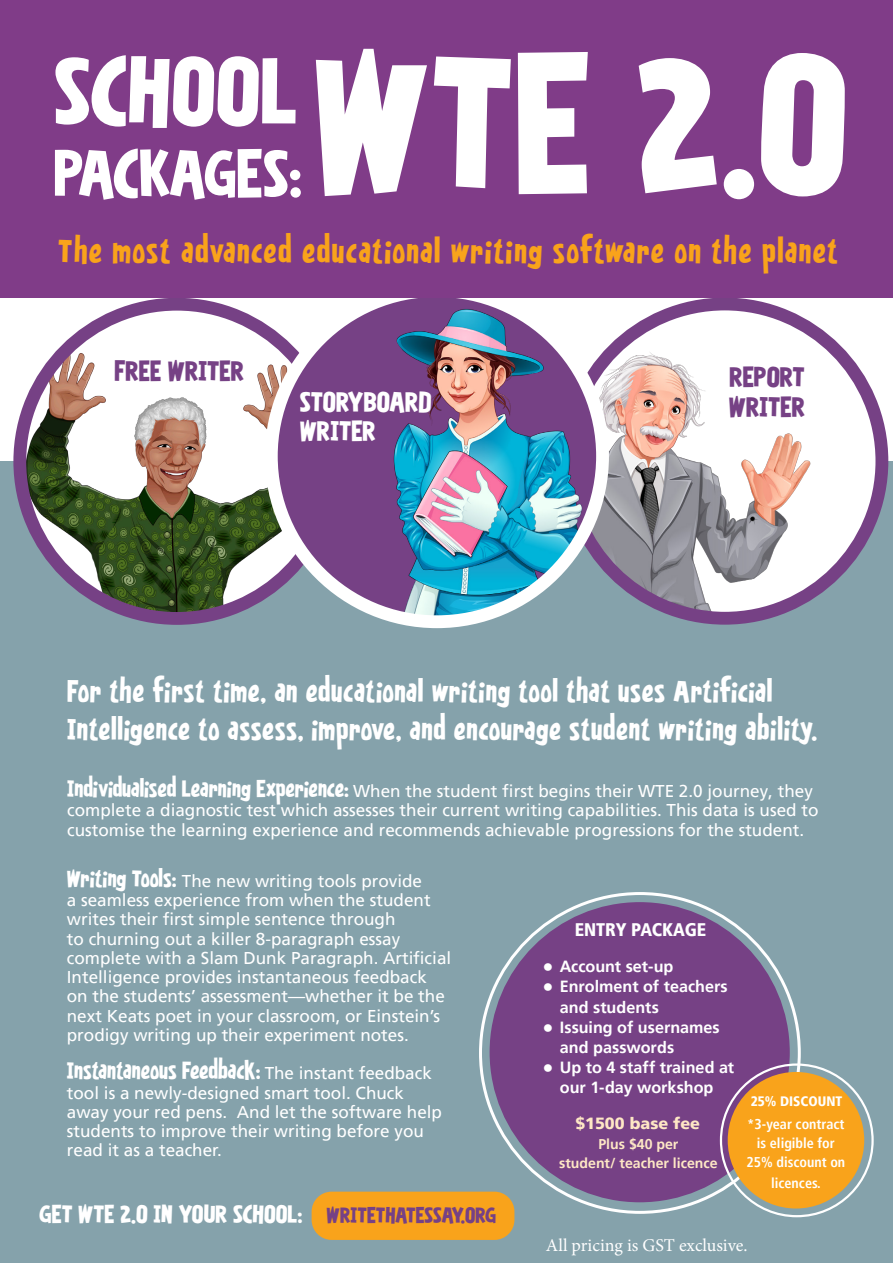
<style>
.page{position:relative;width:893px;height:1263px;background:#fff}
.page>*{position:absolute;margin:0;border:0;box-sizing:border-box;transform-origin:0 0}
.t1{font:175.35px "Kentuckyfried";color:#fff}
.t2{font:86.1px "Kentuckyfried";color:#fff}
.t3{font:60.15px "Kentuckyfried";letter-spacing:-.04em;color:#fff}
.t4{font:29.85px "Kentuckyfried";letter-spacing:.05em;color:#f9a31b}
.t5{font:27px/38.4px "Kentuckyfried";letter-spacing:.025em;color:#fff}
.t6{font:25.65px/29.8px "Kentuckyfried";color:#764185}
.t7{font:25.65px/29px "Kentuckyfried";color:#fff}
.t8{font:22.8px "Kentuckyfried";color:#fff}
.t9{font:21.3px "Kentuckyfried";color:#fff}
.t10{font:20.1px "Kentuckyfried";color:#764185}
.t11{font:900 condensed 18.15px "Frutiger LT Pro";color:#fff}
.t12{font:18px "Minion Pro";letter-spacing:-.005em;color:#fff}
.t13{font:17.1px/19.2px "Frutiger LT Pro";color:#fff}
.t14{font:700 16.2px "Frutiger LT Pro";color:#fff}
.t15{font:900 16.2px "Frutiger LT Pro";color:#fee7c5}
.t16{font:700 condensed 14.1px/18.6px "Frutiger LT Pro";color:#fff;text-align:center}
.t17{font:700 14.1px/18.1px "Frutiger LT Pro";color:#fee7c5;text-align:center}
.t18{font:900 condensed 13.65px "Frutiger LT Pro";color:#fff}
.s1{font-family:"Kentuckyfried";font-size:21.3px}
.s2{font-family:"Frutiger LT Pro";font-size:17.1px}
.s3{font-size:22.2px}
</style>
<div class="page">
<div style="left:0;top:461px;width:893px;height:802px;background:#85a2ab"></div>
<img style="left:568px;top:326px;width:309px;height:292px">
<div style="left:561px;top:298px;width:327px;height:327px;border:13px solid #764185;border-radius:50%"></div>
<svg style="left:20px;top:304px;width:314px;height:314px"></svg>
<img style="left:20px;top:343px;width:314px;height:275px">
<div style="left:13px;top:298px;width:327px;height:327px;border:13px solid #764185;border-radius:50%"></div>
<img style="left:271px;top:290px;width:331px;height:332px;border-radius:166px">
<div style="left:265px;top:284px;width:344px;height:344px;border:13px solid #fff;border-radius:50%"></div>
<div style="left:312px;top:1191px;width:202px;height:49px;background:#f9a31b;border-radius:20px"></div>
<div style="left:490px;top:902px;width:300px;height:300px;background:#764185;border-radius:50%"></div>
<div style="left:728px;top:1072px;width:136px;height:136px;background:#f9a31b;border-radius:50%"></div>
<div style="left:0;top:0;width:893px;height:297px;background:#803c88"></div>
<p class="t1" style="left:312px;top:1px;width:537px">WTE 2.0</p>
<p class="t4" style="left:58px;top:230px;width:781px">The most advanced educational writing software on the planet</p>
<p class="t2" style="left:54px;top:31px;width:245px">SCHOOL</p>
<p class="t3" style="left:54px;top:131px;width:250px">PACKAGES:</p>
<p class="t6" style="left:114px;top:357px;width:131px">FREE WRITER</p>
<p class="t7" style="left:300px;top:388px;width:134px">STORYBOARD<br>WRITER</p>
<p class="t6" style="left:729px;top:363px;width:78px">REPORT<br>WRITER</p>
<p class="t5" style="left:67px;top:673px;width:752px">For the first time, an educational writing tool that uses Artificial<br>Intelligence to assess, improve, and encourage student writing ability.</p>
<p class="t13" style="left:67px;top:781px;width:753px;line-height:19.8px"><span class="s1">Individualised Learning Experience:</span> When the student first begins their WTE 2.0 journey, they complete a diagnostic test which assesses their current writing capabilities. This data is used to customise the learning experience and recommends achievable progressions for the student.</p>
<p class="t13" style="left:67px;top:871px;width:386px"><span class="s1">Writing Tools:</span> The new writing tools provide<br>a seamless experience from when the student writes their first simple sentence through<br>to churning out a killer 8-paragraph essay complete with a Slam Dunk Paragraph. Artificial Intelligence provides instantaneous feedback on the students’ assessment—whether it be the next Keats poet in your classroom, or Einstein’s prodigy writing up their experiment notes.</p>
<p class="t9" style="left:67px;top:1056px;width:366px">Instantaneous Feedback: <span class="s2">The instant feedback</span></p>
<p class="t13" style="left:67px;top:1083px;width:377px">tool is a newly-designed smart tool. Chuck away your red pens. And let the software help students to improve their writing before you read it as a teacher.</p>
<p class="t8" style="left:39px;top:1198px;width:265px">GET WTE 2.0 IN YOUR SCHOOL:</p>
<p class="t10" style="left:327px;top:1201px;width:171px">WRITETHATESSAY.ORG</p>
<p class="t11" style="left:575px;top:918px;width:133px">ENTRY PACKAGE</p>
<p class="t14" style="left:542px;top:957px;width:133px"><span class="s3">•</span> Account set-up</p>
<p class="t14" style="left:542px;top:977px;width:187px"><span class="s3">•</span> Enrolment of teachers</p>
<p class="t14" style="left:560px;top:997px;width:101px">and students</p>
<p class="t14" style="left:542px;top:1017px;width:179px"><span class="s3">•</span> Issuing of usernames</p>
<p class="t14" style="left:560px;top:1038px;width:116px">and passwords</p>
<p class="t14" style="left:542px;top:1058px;width:193px"><span class="s3">•</span> Up to 4 staff trained at</p>
<p class="t14" style="left:560px;top:1078px;width:155px">our 1-day workshop</p>
<p class="t15" style="left:575px;top:1114px;width:126px">$1500 base fee</p>
<p class="t17" style="left:559px;top:1135px;width:160px">Plus $40 per<br>student/ teacher licence</p>
<p class="t18" style="left:751px;top:1093px;width:93px">25% DISCOUNT</p>
<p class="t16" style="left:746px;top:1115px;width:100px">*3-year contract is eligible for<br>25% discount on</p>
<p class="t16" style="left:771px;top:1174px;width:51px">licences.</p>
<p class="t12" style="left:546px;top:1233px;width:203px">All pricing is GST exclusive.</p>
</div>
